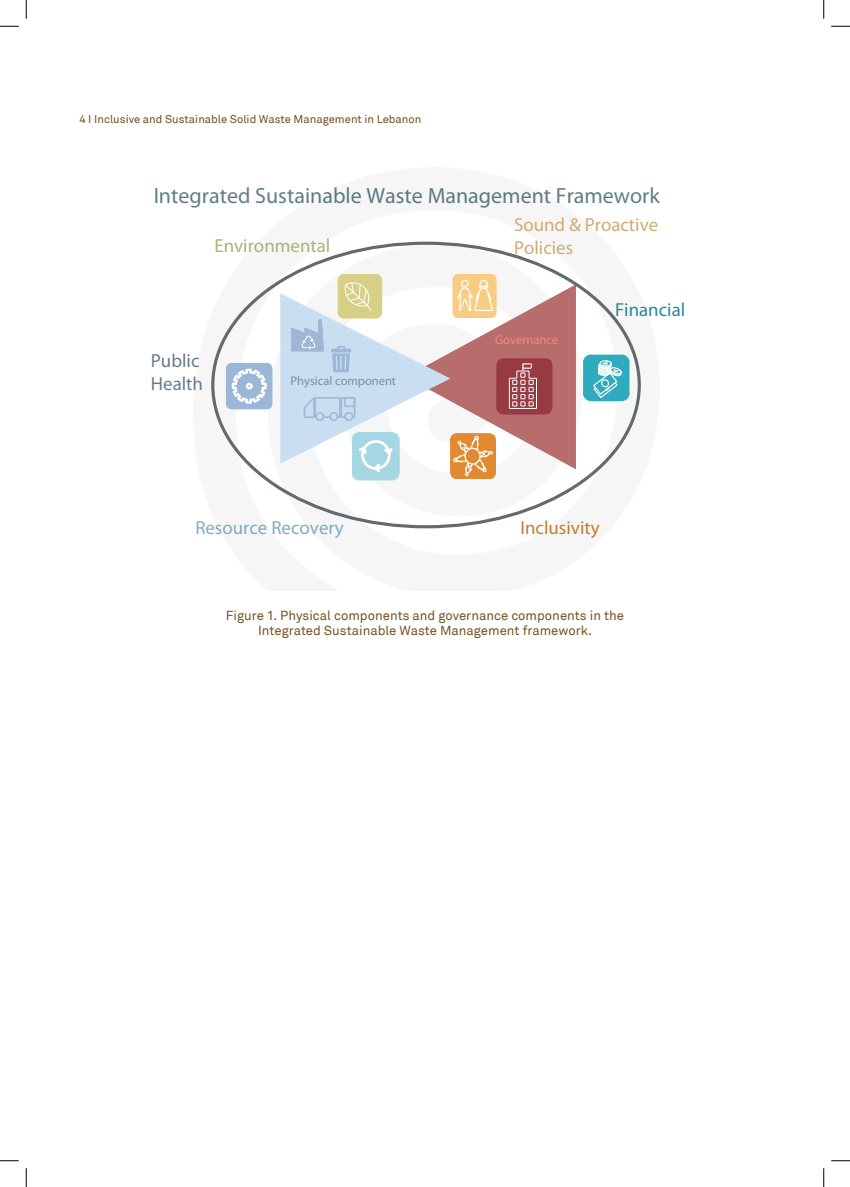
<style>
.page{position:relative;width:850px;height:1187px;background:#fff}
.page>*{position:absolute;margin:0;border:0;box-sizing:border-box;transform-origin:0 0}
.t1{font:22px "DIN Medium Alternate";color:#607f83}
.t2{font:18.88px/22.9px "DIN Alternate";color:#cfac74}
.t3{font:18.88px "DIN Alternate";color:#80aeba}
.t4{font:18.88px "DIN Alternate";color:#afb177}
.t5{font:18.88px/22.9px "DIN Alternate";color:#687c8f}
.t6{font:18.88px "DIN Alternate";color:#c57d30}
.t7{font:18.88px "DIN Alternate";color:#2c8994}
.t8{font:13.12px/15px "Akkurat";color:#765322;text-align:center}
.t9{font:12.62px "DIN Alternate";letter-spacing:-.005em;color:#7c8fa6}
.t10{font:12.62px "DIN Alternate";letter-spacing:-.005em;color:#f38580}
.t11{font:11.25px "Akkurat";color:#72501f}
</style>
<div class="page">
<img style="left:211px;top:241px;width:430px;height:288px">
<svg style="left:280px;top:273px;width:352px;height:207px"></svg>
<svg style="left:226px;top:362px;width:47px;height:47px"></svg>
<svg style="left:0;top:25px;width:19px;height:2px"></svg>
<svg style="left:831px;top:25px;width:19px;height:2px"></svg>
<svg style="left:0;top:1160px;width:19px;height:1px"></svg>
<svg style="left:831px;top:1160px;width:19px;height:1px"></svg>
<svg style="left:25px;top:0;width:2px;height:19px"></svg>
<svg style="left:25px;top:1168px;width:2px;height:18px"></svg>
<svg style="left:823px;top:0;width:1px;height:19px"></svg>
<svg style="left:823px;top:1168px;width:1px;height:18px"></svg>
<p class="t11" style="left:79px;top:112px;width:343px">4 I Inclusive and Sustainable Solid Waste Management in Lebanon</p>
<h1 class="t1" style="left:154px;top:182px;width:507px">Integrated Sustainable Waste Management Framework</h1>
<h2 class="t4" style="left:214px;top:233px;width:117px">Environmental</h2>
<h2 class="t2" style="left:514px;top:213px;width:146px">Sound &amp; Proactive<br>Policies</h2>
<h2 class="t5" style="left:151px;top:349px;width:54px">Public<br>Health</h2>
<p class="t9" style="left:290px;top:372px;width:107px">Physical component</p>
<h2 class="t3" style="left:195px;top:516px;width:150px">Resource Recovery</h2>
<p class="t10" style="left:495px;top:332px;width:64px">Governance</p>
<h2 class="t7" style="left:615px;top:298px;width:72px">Financial</h2>
<h2 class="t6" style="left:520px;top:515px;width:80px">Inclusivity</h2>
<p class="t8" style="left:226px;top:608px;width:400px">Figure 1. Physical components and governance components in the<br>Integrated Sustainable Waste Management framework.</p>
</div>
